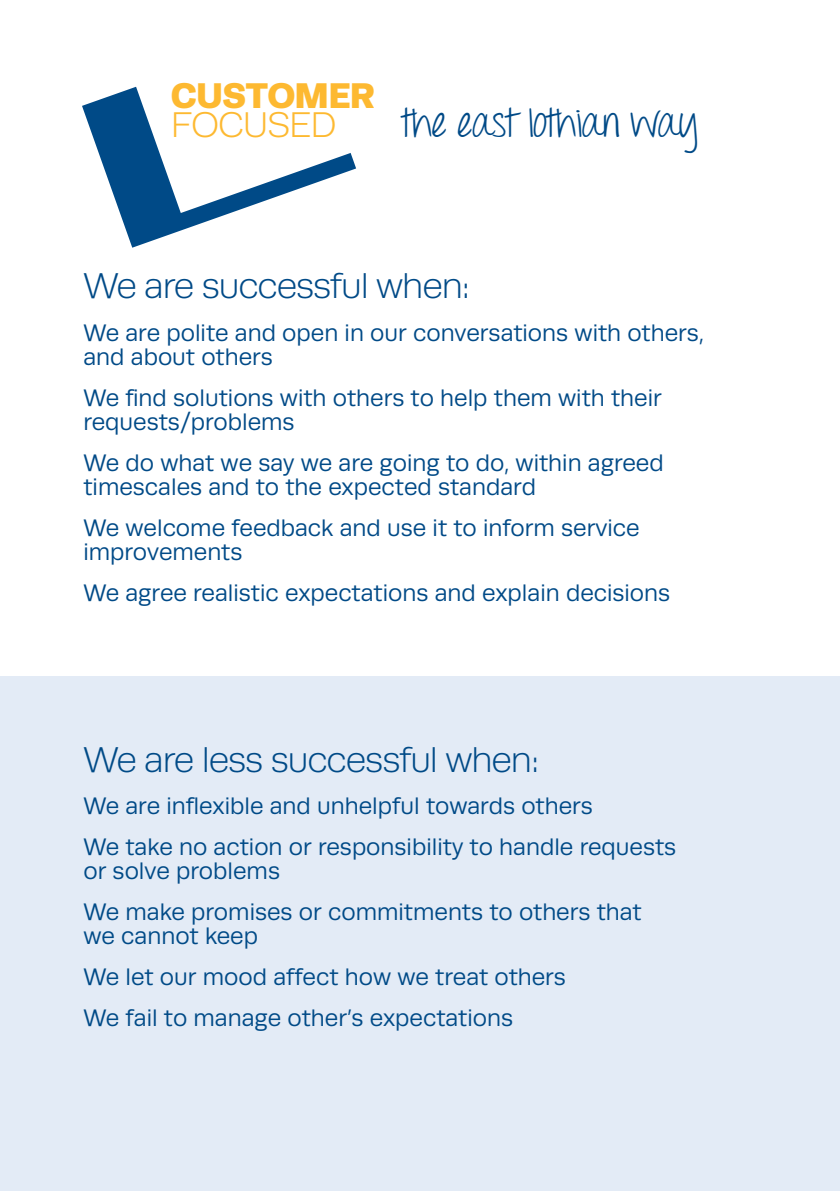
<style>
.page{position:relative;width:840px;height:1191px;background:#fff}
.page>*{position:absolute;margin:0;border:0;box-sizing:border-box;transform-origin:0 0}
.t1{font:39.6px "Throw My Hands Upinthe Air";letter-spacing:-.01em;color:#004a87}
.t2{font:300 36px "Runda";letter-spacing:-.03em;color:#004a87}
.t3{font:900 35.8px/29.2px "Runda";letter-spacing:-.02em;color:#fdb931}
.t4{font:24px/24px "Runda";color:#004a87}
.s1{font-weight:300}
</style>
<div class="page">
<svg style="left:82px;top:89px;width:148px;height:159px"></svg>
<svg style="left:130px;top:86px;width:226px;height:127px"></svg>
<div style="left:0;top:677px;width:839px;height:514px;background:#e3ebf6"></div>
<p class="t3" style="left:171px;top:80px;width:205px">CUSTOMER<br><span class="s1">FOCUSED</span></p>
<p class="t1" style="left:401px;top:99px;width:297px">the east lothian way</p>
<p class="t2" style="left:83px;top:267px;width:388px">We are successful when:</p>
<p class="t4" style="left:83px;top:321px;width:621px">We are polite and open in our conversations with others, and about others</p>
<p class="t4" style="left:83px;top:386px;width:579px">We find solutions with others to help them with their requests/problems</p>
<p class="t4" style="left:83px;top:451px;width:581px">We do what we say we are going to do, within agreed timescales and to the expected standard</p>
<p class="t4" style="left:83px;top:516px;width:557px">We welcome feedback and use it to inform service improvements</p>
<p class="t4" style="left:83px;top:581px;width:588px">We agree realistic expectations and explain decisions</p>
<p class="t2" style="left:83px;top:740px;width:457px">We are less successful when:</p>
<p class="t4" style="left:83px;top:794px;width:510px">We are inflexible and unhelpful towards others</p>
<p class="t4" style="left:83px;top:835px;width:594px">We take no action or responsibility to handle requests or solve problems</p>
<p class="t4" style="left:83px;top:900px;width:559px">We make promises or commitments to others that we cannot keep</p>
<p class="t4" style="left:83px;top:965px;width:484px">We let our mood affect how we treat others</p>
<p class="t4" style="left:83px;top:1006px;width:431px">We fail to manage other’s expectations</p>
</div>
